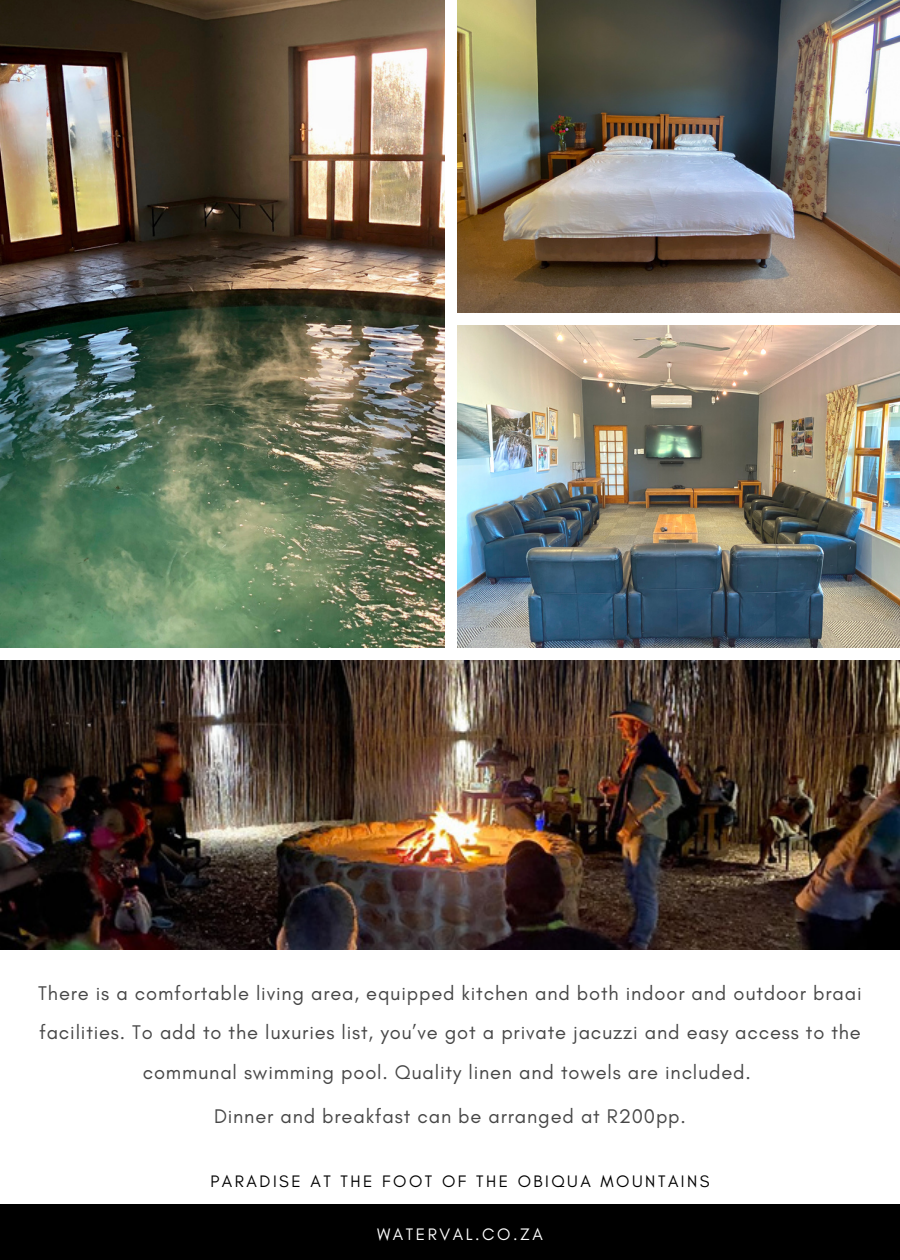
<style>
.page{position:relative;width:900px;height:1260px;background:#fff}
.page>*{position:absolute;margin:0;border:0;box-sizing:border-box;transform-origin:0 0}
.t1{font:20px/39.5px "Glacial Indifference";letter-spacing:.04em;color:#474747;text-align:center}
.t2{font:17px "Glacial Indifference";letter-spacing:.15em;color:#000}
.t3{font:17px "Glacial Indifference";letter-spacing:.15em;color:#fff}
</style>
<div class="page">
<img style="left:0;top:0;width:444px;height:648px">
<img style="left:457px;top:0;width:443px;height:312px">
<img style="left:457px;top:325px;width:443px;height:323px">
<div style="left:0;top:1204px;width:900px;height:56px;background:#000"></div>
<img style="left:0;top:660px;width:900px;height:289px">
<p class="t1" style="left:38px;top:973px;width:825px">There is a comfortable living area, equipped kitchen and both indoor and outdoor braai facilities. To add to the luxuries list, you’ve got a private jacuzzi and easy access to the communal swimming pool. Quality linen and towels are included.</p>
<p class="t1" style="left:214px;top:1097px;width:473px">Dinner and breakfast can be arranged at R200pp.</p>
<p class="t2" style="left:210px;top:1170px;width:501px">PARADISE AT THE FOOT OF THE OBIQUA MOUNTAINS</p>
<p class="t3" style="left:377px;top:1224px;width:167px">WATERVAL.CO.ZA</p>
</div>
